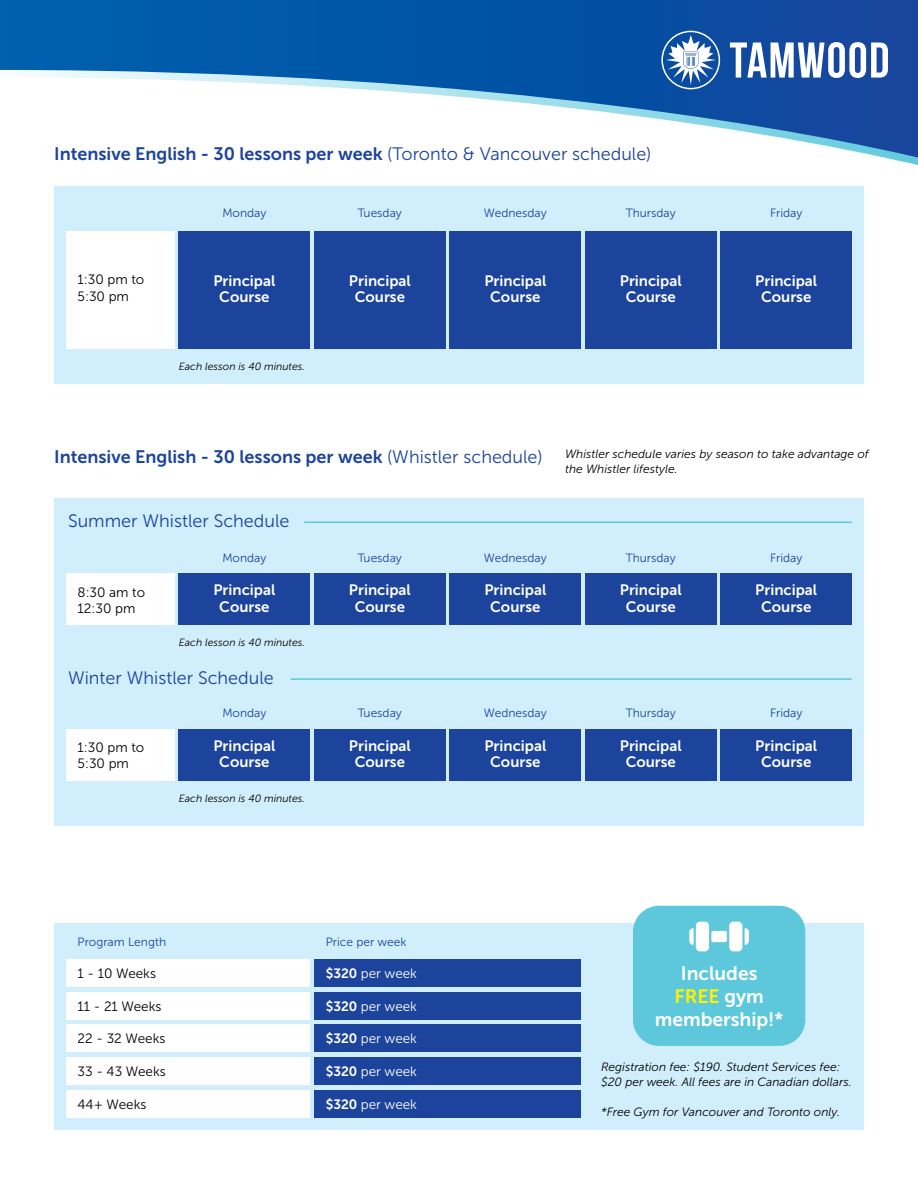
<style>
.page{position:relative;width:918px;height:1188px;background:#fff}
.page>*{position:absolute;margin:0;border:0;box-sizing:border-box;transform-origin:0 0}
.t1{font:19.35px/23.2px "Museo Sans 700";color:#fff;text-align:center}
.t2{font:18px "Museo Sans 700";color:#1c449c}
.t3{font:18px "Museo Sans 300";color:#1c449c}
.t4{font:15px/16.5px "Museo Sans 700";color:#fff;text-align:center}
.t5{font:13.5px/16.2px "Museo Sans 300";color:#000}
.t6{font:13.5px "Museo Sans 300";color:#fff}
.t7{font:italic 12px/15px "Museo Sans 300";color:#000}
.t8{font:12px "Museo Sans 300";color:#1c449c}
.t9{font:italic 10.5px "Museo Sans 300";color:#000}
.s1{font-family:"Museo Sans 300"}
.s2{font-family:"Museo Sans 700"}
.s3{color:#fff200}
</style>
<div class="page">
<div style="left:55px;top:187px;width:809px;height:197px;background:#d1eefc"></div>
<div style="left:55px;top:499px;width:809px;height:327px;background:#d1eefc"></div>
<div style="left:55px;top:923px;width:809px;height:207px;background:#d1eefc"></div>
<div style="left:179px;top:231px;width:131px;height:117px;background:#1c449c"></div>
<div style="left:179px;top:573px;width:131px;height:52px;background:#1c449c"></div>
<div style="left:179px;top:729px;width:131px;height:51px;background:#1c449c"></div>
<div style="left:450px;top:231px;width:131px;height:117px;background:#1c449c"></div>
<div style="left:450px;top:573px;width:131px;height:52px;background:#1c449c"></div>
<div style="left:450px;top:729px;width:131px;height:51px;background:#1c449c"></div>
<div style="left:314px;top:231px;width:131px;height:117px;background:#1c449c"></div>
<div style="left:314px;top:573px;width:131px;height:52px;background:#1c449c"></div>
<div style="left:314px;top:729px;width:131px;height:51px;background:#1c449c"></div>
<div style="left:585px;top:231px;width:131px;height:117px;background:#1c449c"></div>
<div style="left:585px;top:573px;width:131px;height:52px;background:#1c449c"></div>
<div style="left:585px;top:729px;width:131px;height:51px;background:#1c449c"></div>
<div style="left:721px;top:231px;width:131px;height:117px;background:#1c449c"></div>
<div style="left:721px;top:573px;width:131px;height:52px;background:#1c449c"></div>
<div style="left:721px;top:729px;width:131px;height:51px;background:#1c449c"></div>
<div style="left:66px;top:231px;width:108px;height:117px;background:#fff"></div>
<div style="left:66px;top:573px;width:108px;height:52px;background:#fff"></div>
<div style="left:66px;top:729px;width:108px;height:51px;background:#fff"></div>
<div style="left:66px;top:992px;width:244px;height:27px;background:#fff"></div>
<div style="left:314px;top:992px;width:267px;height:27px;background:#1c449c"></div>
<div style="left:66px;top:959px;width:244px;height:27px;background:#fff"></div>
<div style="left:314px;top:959px;width:267px;height:27px;background:#1c449c"></div>
<div style="left:66px;top:1025px;width:244px;height:27px;background:#fff"></div>
<div style="left:314px;top:1025px;width:267px;height:27px;background:#1c449c"></div>
<div style="left:66px;top:1058px;width:244px;height:27px;background:#fff"></div>
<div style="left:314px;top:1058px;width:267px;height:27px;background:#1c449c"></div>
<div style="left:66px;top:1090px;width:244px;height:28px;background:#fff"></div>
<div style="left:314px;top:1090px;width:267px;height:28px;background:#1c449c"></div>
<svg style="left:0;top:0;width:918px;height:158px"></svg>
<svg style="left:661px;top:31px;width:59px;height:58px"></svg>
<svg style="left:730px;top:42px;width:158px;height:36px"></svg>
<div style="left:633px;top:906px;width:172px;height:140px;background:#5dc8dc;border-radius:26px"></div>
<svg style="left:689px;top:922px;width:60px;height:29px"></svg>
<hr style="left:304px;top:522px;width:548px;height:1px;background:#5dc8dc">
<hr style="left:291px;top:678px;width:561px;height:2px;background:#5dc8dc">
<p class="t2" style="left:54px;top:144px;width:599px">Intensive English - 30 lessons per week <span class="s1">(Toronto &amp; Vancouver schedule)</span></p>
<p class="t8" style="left:222px;top:206px;width:46px">Monday</p>
<p class="t8" style="left:358px;top:206px;width:46px">Tuesday</p>
<p class="t8" style="left:484px;top:206px;width:64px">Wednesday</p>
<p class="t8" style="left:626px;top:206px;width:52px">Thursday</p>
<p class="t8" style="left:770px;top:206px;width:34px">Friday</p>
<p class="t5" style="left:78px;top:272px;width:68px">1:30 pm to<br>5:30 pm</p>
<p class="t4" style="left:213px;top:272px;width:63px">Principal<br>Course</p>
<p class="t4" style="left:349px;top:272px;width:63px">Principal<br>Course</p>
<p class="t4" style="left:484px;top:272px;width:63px">Principal<br>Course</p>
<p class="t4" style="left:620px;top:272px;width:63px">Principal<br>Course</p>
<p class="t4" style="left:755px;top:272px;width:63px">Principal<br>Course</p>
<p class="t9" style="left:179px;top:360px;width:128px">Each lesson is 40 minutes.</p>
<p class="t2" style="left:54px;top:447px;width:490px">Intensive English - 30 lessons per week <span class="s1">(Whistler schedule)</span></p>
<p class="t7" style="left:565px;top:447px;width:305px">Whistler schedule varies by season to take advantage of the Whistler lifestyle.</p>
<p class="t3" style="left:68px;top:511px;width:223px">Summer Whistler Schedule</p>
<p class="t8" style="left:222px;top:551px;width:46px">Monday</p>
<p class="t8" style="left:358px;top:551px;width:46px">Tuesday</p>
<p class="t8" style="left:484px;top:551px;width:64px">Wednesday</p>
<p class="t8" style="left:626px;top:551px;width:52px">Thursday</p>
<p class="t8" style="left:770px;top:551px;width:34px">Friday</p>
<p class="t5" style="left:78px;top:584px;width:69px">8:30 am to<br>12:30 pm</p>
<p class="t4" style="left:213px;top:582px;width:63px">Principal<br>Course</p>
<p class="t4" style="left:349px;top:582px;width:63px">Principal<br>Course</p>
<p class="t4" style="left:484px;top:582px;width:63px">Principal<br>Course</p>
<p class="t4" style="left:620px;top:582px;width:63px">Principal<br>Course</p>
<p class="t4" style="left:755px;top:582px;width:63px">Principal<br>Course</p>
<p class="t9" style="left:179px;top:637px;width:128px">Each lesson is 40 minutes.</p>
<p class="t3" style="left:68px;top:668px;width:207px">Winter Whistler Schedule</p>
<p class="t8" style="left:222px;top:707px;width:46px">Monday</p>
<p class="t8" style="left:358px;top:707px;width:46px">Tuesday</p>
<p class="t8" style="left:484px;top:707px;width:64px">Wednesday</p>
<p class="t8" style="left:626px;top:707px;width:52px">Thursday</p>
<p class="t8" style="left:770px;top:707px;width:34px">Friday</p>
<p class="t5" style="left:78px;top:740px;width:68px">1:30 pm to<br>5:30 pm</p>
<p class="t4" style="left:213px;top:737px;width:63px">Principal<br>Course</p>
<p class="t4" style="left:349px;top:737px;width:63px">Principal<br>Course</p>
<p class="t4" style="left:484px;top:737px;width:63px">Principal<br>Course</p>
<p class="t4" style="left:620px;top:737px;width:63px">Principal<br>Course</p>
<p class="t4" style="left:755px;top:737px;width:63px">Principal<br>Course</p>
<p class="t9" style="left:179px;top:793px;width:128px">Each lesson is 40 minutes.</p>
<p class="t8" style="left:78px;top:935px;width:90px">Program Length</p>
<p class="t8" style="left:326px;top:935px;width:82px">Price per week</p>
<p class="t5" style="left:78px;top:965px;width:80px">1 - 10 Weeks</p>
<p class="t6" style="left:326px;top:966px;width:93px"><span class="s2">$320</span> per week</p>
<p class="t5" style="left:78px;top:998px;width:85px">11 - 21 Weeks</p>
<p class="t6" style="left:326px;top:999px;width:93px"><span class="s2">$320</span> per week</p>
<p class="t5" style="left:78px;top:1031px;width:89px">22 - 32 Weeks</p>
<p class="t6" style="left:326px;top:1032px;width:93px"><span class="s2">$320</span> per week</p>
<p class="t5" style="left:78px;top:1064px;width:90px">33 - 43 Weeks</p>
<p class="t6" style="left:326px;top:1064px;width:93px"><span class="s2">$320</span> per week</p>
<p class="t5" style="left:78px;top:1096px;width:70px">44+ Weeks</p>
<p class="t6" style="left:326px;top:1097px;width:93px"><span class="s2">$320</span> per week</p>
<p class="t1" style="left:655px;top:961px;width:130px">Includes<br><span class="s3">FREE</span> gym membership!*</p>
<p class="t7" style="left:601px;top:1060px;width:252px">Registration fee: $190. Student Services fee: $20 per week. All fees are in Canadian dollars.</p>
<p class="t7" style="left:601px;top:1105px;width:241px">*Free Gym for Vancouver and Toronto only.</p>
</div>
